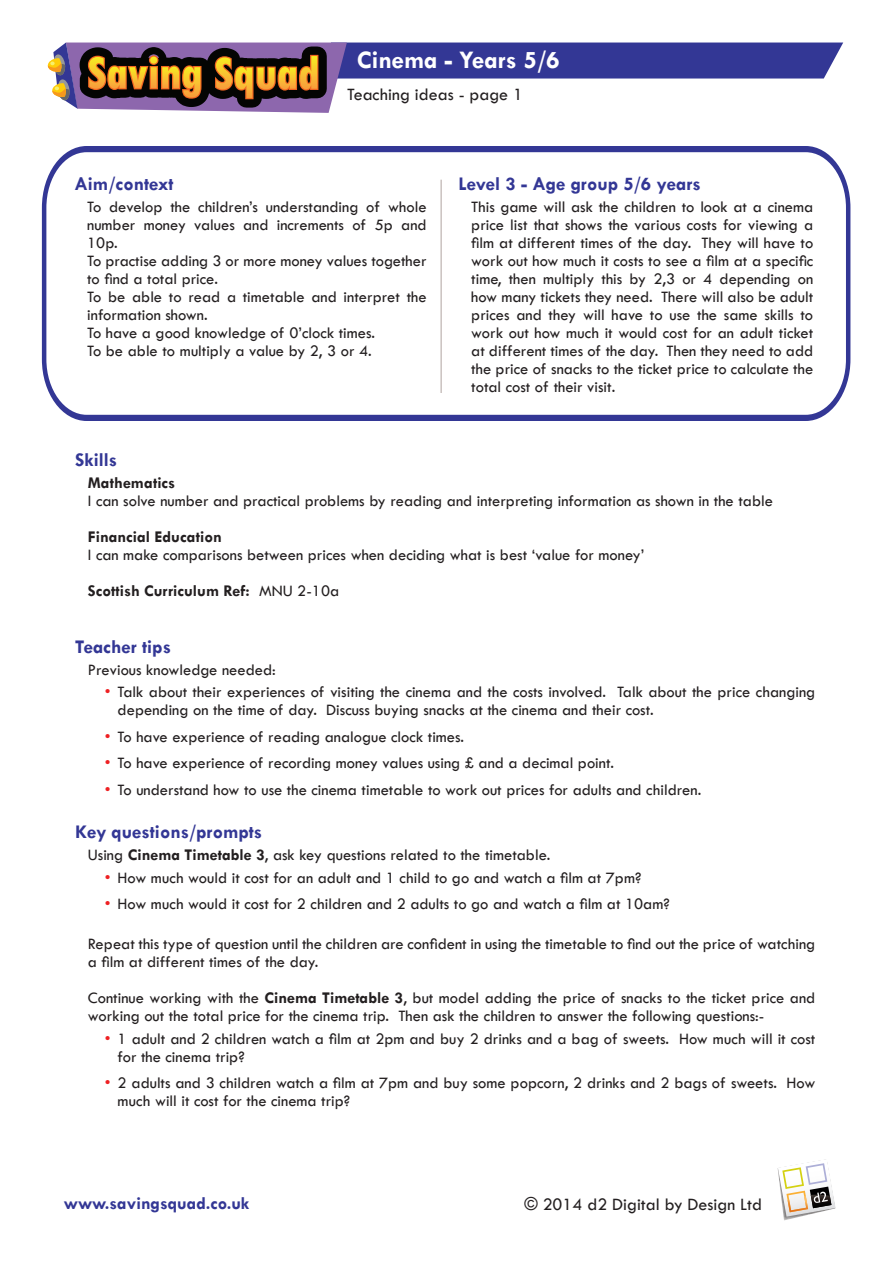
<style>
.page{position:relative;width:893px;height:1263px;background:#fff}
.page>*{position:absolute;margin:0;border:0;box-sizing:border-box;transform-origin:0 0}
.t1{font:700 25.5px "Tw Cen";color:#fff}
.t2{font:700 19.5px "Tw Cen";color:#333795}
.t3{font:18px "Tw Cen";color:#231f20}
.t4{font:700 18px "Tw Cen";color:#333795}
.Body{font:16.5px/18px "Tw Cen";color:#231f20}
.Body-2{font:700 16.5px "Tw Cen";color:#231f20}
.s1{font-weight:400}
.s2{color:#ee2123}
.s3{font-weight:700}
</style>
<div class="page">
<img style="left:783px;top:1217px;width:15px;height:3px">
<svg style="left:778px;top:1159px;width:58px;height:58px"></svg>
<svg style="left:48px;top:42px;width:795px;height:71px"></svg>
<svg style="left:42px;top:146px;width:808px;height:275px"></svg>
<hr style="left:440px;top:180px;width:2px;height:213px;background:#cac2bf">
<p class="t1" style="left:357px;top:44px;width:204px">Cinema - Years 5/6</p>
<p class="t3" style="left:347px;top:84px;width:177px">Teaching ideas - page 1</p>
<p class="t2" style="left:74px;top:172px;width:101px">Aim/context</p>
<p class="Body" style="left:87px;top:198px;width:341px;text-align:justify">To develop the children’s understanding of whole number money values and increments of 5p and 10p.</p>
<p class="Body" style="left:87px;top:252px;width:341px">To practise adding 3 or more money values together to find a total price.</p>
<p class="Body" style="left:87px;top:288px;width:341px">To be able to read a timetable and interpret the information shown.</p>
<p class="Body" style="left:87px;top:324px;width:289px">To have a good knowledge of 0’clock times.</p>
<p class="Body" style="left:87px;top:342px;width:286px">To be able to multiply a value by 2, 3 or 4.</p>
<p class="t2" style="left:459px;top:172px;width:244px">Level 3 - Age group 5/6 years</p>
<p class="Body" style="left:471px;top:198px;width:343px;text-align:justify">This game will ask the children to look at a cinema price list that shows the various costs for viewing a film at different times of the day. They will have to work out how much it costs to see a film at a specific time, then multiply this by 2,3 or 4 depending on how many tickets they need. There will also be adult prices and they will have to use the same skills to work out how much it would cost for an adult ticket at different times of the day. Then they need to add the price of snacks to the ticket price to calculate the total cost of their visit.</p>
<p class="t2" style="left:75px;top:448px;width:44px">Skills</p>
<p class="Body-2" style="left:88px;top:473px;width:89px">Mathematics</p>
<p class="Body" style="left:88px;top:492px;width:687px">I can solve number and practical problems by reading and interpreting information as shown in the table</p>
<p class="Body-2" style="left:88px;top:527px;width:135px">Financial Education</p>
<p class="Body" style="left:88px;top:546px;width:558px">I can make comparisons between prices when deciding what is best ‘value for money’</p>
<p class="Body-2" style="left:88px;top:581px;width:253px">Scottish Curriculum Ref: <span class="s1">MNU 2-10a</span></p>
<p class="t2" style="left:75px;top:635px;width:97px">Teacher tips</p>
<p class="Body" style="left:88px;top:661px;width:189px">Previous knowledge needed:</p>
<p class="Body" style="left:118px;top:683px;width:699px;text-indent:-13px"><span class="s2">•</span> Talk about their experiences of visiting the cinema and the costs involved. Talk about the price changing depending on the time of day. Discuss buying snacks at the cinema and their cost.</p>
<p class="Body" style="left:105px;top:728px;width:361px"><span class="s2">•</span> To have experience of reading analogue clock times.</p>
<p class="Body" style="left:105px;top:754px;width:511px"><span class="s2">•</span> To have experience of recording money values using £ and a decimal point.</p>
<p class="Body" style="left:105px;top:781px;width:598px"><span class="s2">•</span> To understand how to use the cinema timetable to work out prices for adults and children.</p>
<p class="t2" style="left:75px;top:820px;width:189px">Key questions/prompts</p>
<p class="Body" style="left:88px;top:846px;width:464px">Using <span class="s3">Cinema Timetable 3</span>, ask key questions related to the timetable.</p>
<p class="Body" style="left:105px;top:868px;width:538px"><span class="s2">•</span> How much would it cost for an adult and 1 child to go and watch a film at 7pm?</p>
<p class="Body" style="left:105px;top:895px;width:566px"><span class="s2">•</span> How much would it cost for 2 children and 2 adults to go and watch a film at 10am?</p>
<p class="Body" style="left:88px;top:935px;width:729px">Repeat this type of question until the children are confident in using the timetable to find out the price of watching a film at different times of the day.</p>
<p class="Body" style="left:88px;top:989px;width:729px">Continue working with the <span class="s3">Cinema Timetable 3</span>, but model adding the price of snacks to the ticket price and working out the total price for the cinema trip. Then ask the children to answer the following questions:-</p>
<p class="Body" style="left:118px;top:1029px;width:699px;text-indent:-13px"><span class="s2">•</span> 1 adult and 2 children watch a film at 2pm and buy 2 drinks and a bag of sweets. How much will it cost for the cinema trip?</p>
<p class="Body" style="left:118px;top:1074px;width:699px;text-indent:-13px"><span class="s2">•</span> 2 adults and 3 children watch a film at 7pm and buy some popcorn, 2 drinks and 2 bags of sweets. How much will it cost for the cinema trip?</p>
<p class="t4" style="left:64px;top:1192px;width:187px">www.savingsquad.co.uk</p>
<p class="t3" style="left:524px;top:1193px;width:239px">© 2014 d2 Digital by Design Ltd</p>
</div>
